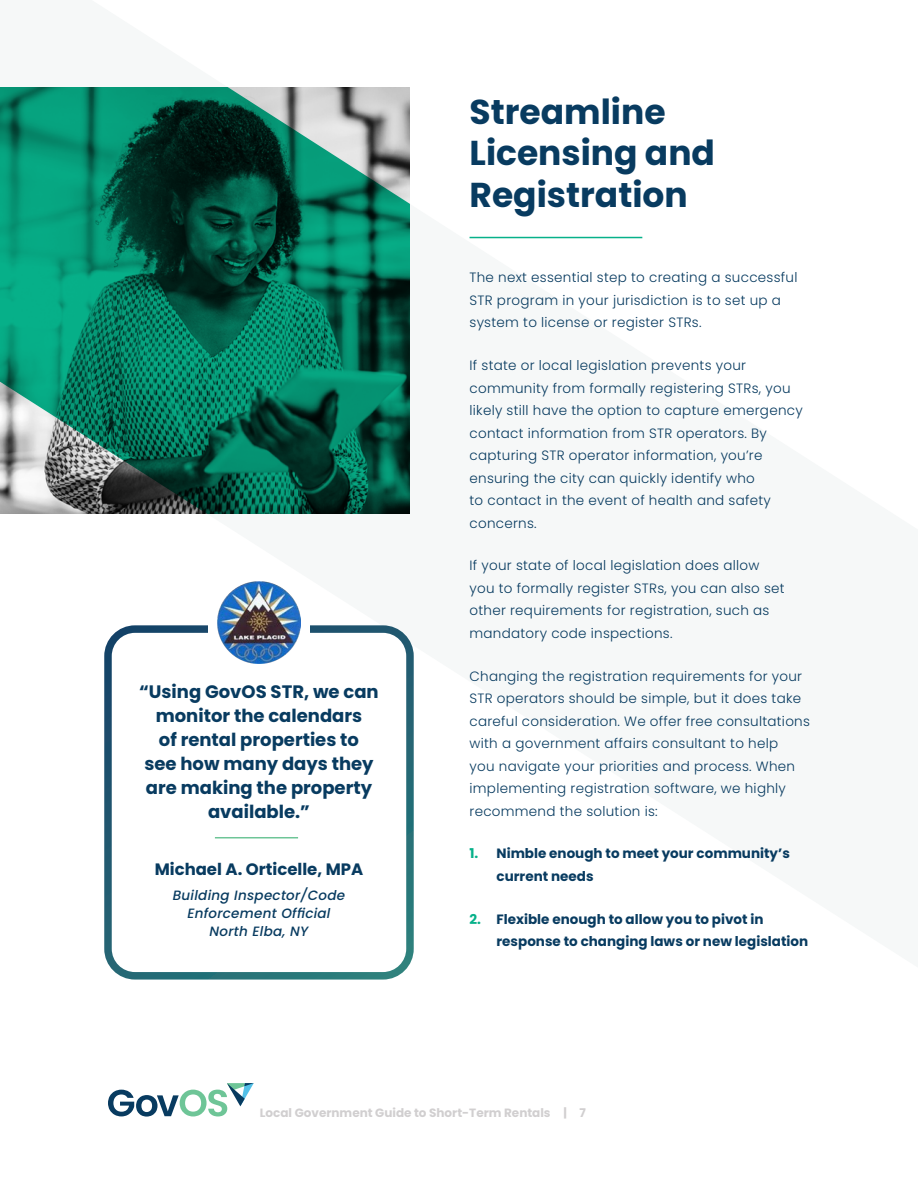
<style>
.page{position:relative;width:918px;height:1188px;background:#fff}
.page>*{position:absolute;margin:0;border:0;box-sizing:border-box;transform-origin:0 0}
.t1{font:700 34.5px/41.4px "Poppins";color:#083b60}
.t2{font:700 18px/24px "Poppins";color:#083b60;text-align:center}
.t3{font:700 16.5px "Poppins";color:#083b60}
.Paragraph{font:300 13.5px/22.5px "Poppins";letter-spacing:.02em;color:#083b60}
.t4{font:700 13.5px/22.5px "Poppins";color:#083b60}
.t5{font:italic 500 13.5px/18px "Poppins";letter-spacing:.02em;color:#083b60;text-align:center}
.t6{font:700 12px "Poppins";color:#d1cfd0}
.s1{color:#07b18a}
</style>
<div class="page">
<svg style="left:108px;top:1083px;width:146px;height:34px"></svg>
<hr style="left:470px;top:237px;width:172px;height:1px;background:#07b18a">
<svg style="left:0;top:88px;width:410px;height:426px;background:#19735f"></svg>
<div style="left:104px;top:625px;width:310px;height:355px;border:8px solid #fff;border-radius:27px"></div>
<hr style="left:215px;top:837px;width:83px;height:1px;background:#6ec597">
<div style="left:208px;top:582px;width:102px;height:82px;background:#fff"></div>
<img style="left:218px;top:582px;width:82px;height:82px">
<p class="t2" style="left:139px;top:680px;width:241px">“Using GovOS STR, we can monitor the calendars<br>of rental properties to<br>see how many days they are making the property available.”</p>
<p class="t3" style="left:155px;top:860px;width:210px">Michael A. Orticelle, MPA</p>
<p class="t5" style="left:173px;top:886px;width:174px">Building Inspector/Code<br>Enforcement Official</p>
<p class="t5" style="left:210px;top:922px;width:100px">North Elba, NY</p>
<h1 class="t1" style="left:470px;top:91px;width:247px">Streamline<br>Licensing and<br>Registration</h1>
<p class="Paragraph" style="left:470px;top:267px;width:329px">The next essential step to creating a successful<br>STR program in your jurisdiction is to set up a system to license or register STRs.</p>
<p class="Paragraph" style="left:470px;top:354px;width:335px">If state or local legislation prevents your community from formally registering STRs, you likely still have the option to capture emergency contact information from STR operators. By capturing STR operator information, you’re ensuring the city can quickly identify who<br>to contact in the event of health and safety concerns.</p>
<p class="Paragraph" style="left:470px;top:555px;width:317px">If your state of local legislation does allow you to formally register STRs, you can also set other requirements for registration, such as mandatory code inspections.</p>
<p class="Paragraph" style="left:470px;top:665px;width:342px">Changing the registration requirements for your STR operators should be simple, but it does take careful consideration. We offer free consultations with a government affairs consultant to help<br>you navigate your priorities and process. When implementing registration software, we highly recommend the solution is:</p>
<p class="t4" style="left:497px;top:843px;width:295px;text-indent:-27px"><span class="s1">1.</span> Nimble enough to meet your community’s current needs</p>
<p class="t4" style="left:497px;top:908px;width:313px;text-indent:-27px"><span class="s1">2.</span> Flexible enough to allow you to pivot in response to changing laws or new legislation</p>
<p class="t6" style="left:260px;top:1105px;width:328px">Local Government Guide to Short-Term Rentals | 7</p>
</div>
